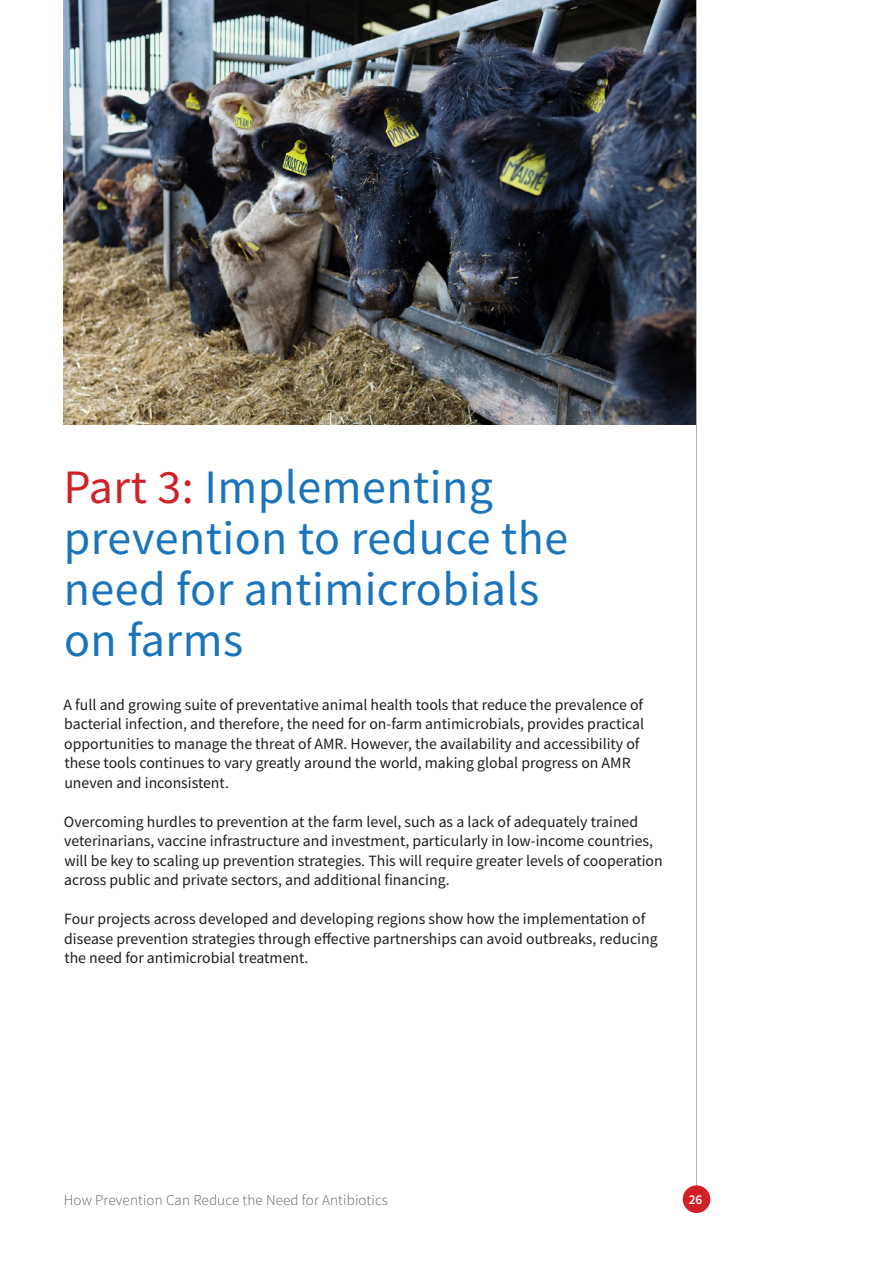
<style>
.page{position:relative;width:893px;height:1263px;background:#fff}
.page>*{position:absolute;margin:0;border:0;box-sizing:border-box;transform-origin:0 0}
.t1{font:48px/51px "Source Sans Pro";letter-spacing:.01em;color:#1a74bb}
.Body{font:15.75px/19.5px "Source Sans Pro";color:#1d1d1b}
.t2{font:300 15px "Source Sans Pro";letter-spacing:.01em;color:#646363}
.t3{font:600 13.5px "Source Sans Pro";color:#fff}
.s1{color:#d12128}
</style>
<div class="page">
<img style="left:64px;top:0;width:632px;height:425px">
<hr style="left:696px;top:0;width:1px;height:1188px;background:#b3b2b2">
<div style="left:683px;top:1185px;width:27px;height:28px;background:#d12128;border-radius:50%"></div>
<h1 class="t1" style="left:63px;top:462px;width:506px"><span class="s1">Part 3:</span> Implementing prevention to reduce the need for antimicrobials on farms</h1>
<p class="Body" style="left:64px;top:695px;width:582px">A full and growing suite of preventative animal health tools that reduce the prevalence of bacterial infection, and therefore, the need for on-farm antimicrobials, provides practical opportunities to manage the threat of AMR. However, the availability and accessibility of these tools continues to vary greatly around the world, making global progress on AMR uneven and inconsistent.</p>
<p class="Body" style="left:64px;top:812px;width:600px">Overcoming hurdles to prevention at the farm level, such as a lack of adequately trained veterinarians, vaccine infrastructure and investment, particularly in low-income countries, will be key to scaling up prevention strategies. This will require greater levels of cooperation across public and private sectors, and additional financing.</p>
<p class="Body" style="left:64px;top:909px;width:595px">Four projects across developed and developing regions show how the implementation of disease prevention strategies through effective partnerships can avoid outbreaks, reducing the need for antimicrobial treatment.</p>
<p class="t2" style="left:64px;top:1191px;width:326px">How Prevention Can Reduce the Need for Antibiotics</p>
<p class="t3" style="left:689px;top:1190px;width:15px">26</p>
</div>
